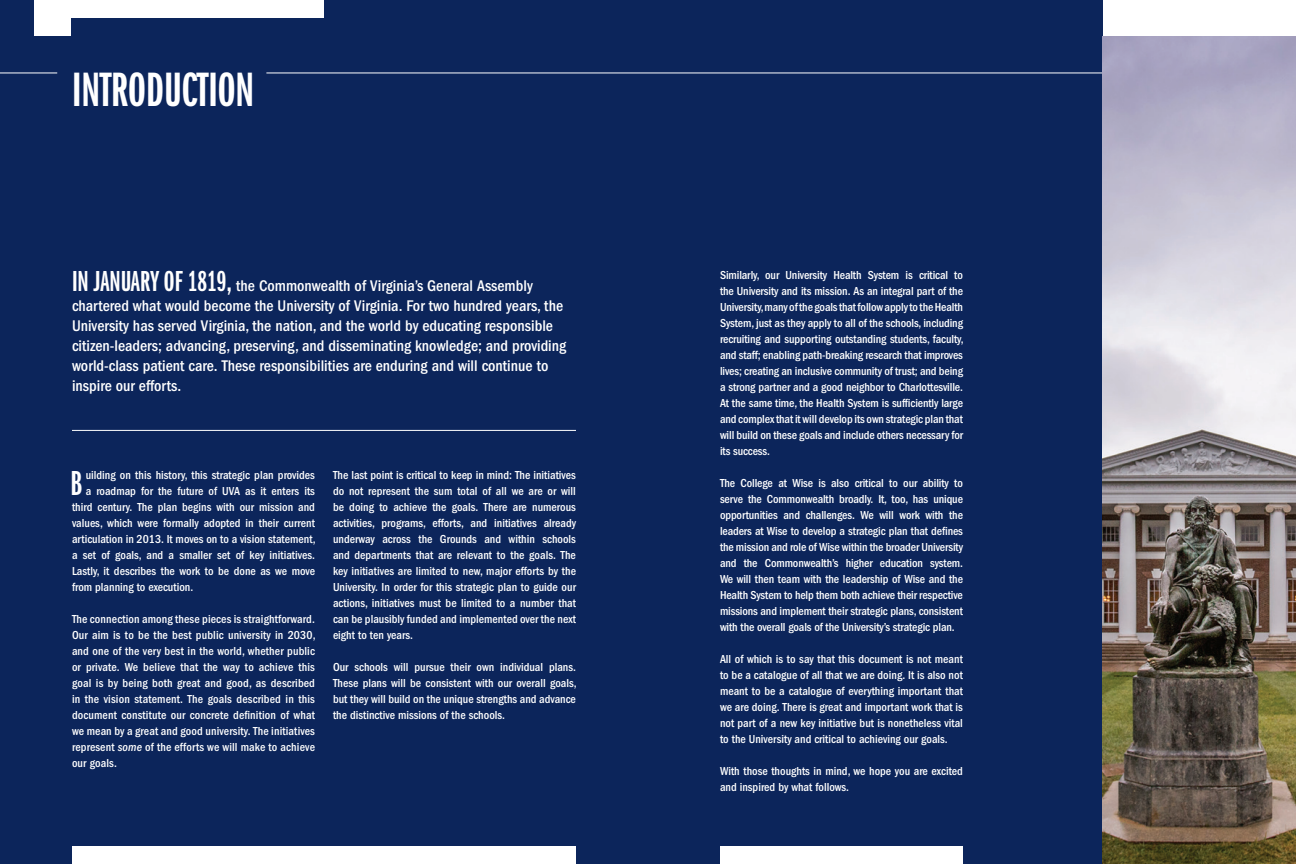
<style>
.page{position:relative;width:1296px;height:864px;background:#fff}
.page>*{position:absolute;margin:0;border:0;box-sizing:border-box;transform-origin:0 0}
.t1{font:50px "ITC Franklin Gothic Std Dm X Cp";color:#fff}
.t2{font:36px "ITC Franklin Gothic Std Dm X Cp";color:#fff}
.t3{font:500 condensed 16px/20px "ITC Franklin Gothic Std";color:#fff}
.t4{font:500 condensed 12px/16px "ITC Franklin Gothic Std";color:#fff;text-align:justify}
.s1{font-family:"ITC Franklin Gothic Std Dm X Cp";font-weight:400;font-stretch:normal;font-size:30px}
.s2{font-style:italic}
</style>
<div class="page">
<div style="left:0;top:0;width:666px;height:864px;background:#0c255b"></div>
<div style="left:72px;top:846px;width:504px;height:18px;background:#fff"></div>
<hr style="left:0;top:73px;width:57px;height:1px;background:#fff">
<div style="left:35px;top:0;width:289px;height:18px;background:#fff"></div>
<div style="left:35px;top:18px;width:36px;height:18px;background:#fff"></div>
<hr style="left:72px;top:430px;width:504px;height:1px;background:#fff">
<hr style="left:266px;top:73px;width:400px;height:1px;background:#fff">
<div style="left:630px;top:0;width:472px;height:864px;background:#0c255b"></div>
<div style="left:720px;top:846px;width:243px;height:18px;background:#fff"></div>
<hr style="left:630px;top:73px;width:666px;height:1px;background:#fff">
<img style="left:1102px;top:36px;width:194px;height:828px">
<p class="t1" style="left:72px;top:63px;width:184px">INTRODUCTION</p>
<p class="t3" style="left:72px;top:276px;width:496px"><span class="s1">IN JANUARY OF 1819,</span> the Commonwealth of Virginia’s General Assembly chartered what would become the University of Virginia. For two hundred years, the University has served Virginia, the nation, and the world by educating responsible citizen-leaders; advancing, preserving, and disseminating knowledge; and providing world-class patient care. These responsibilities are enduring and will continue to inspire our efforts.</p>
<p class="t4" style="left:720px;top:267px;width:245px">Similarly, our University Health System is critical to the University and its mission. As an integral part of the University, many of the goals that follow apply to the Health System, just as they apply to all of the schools, including recruiting and supporting outstanding students, faculty, and staff; enabling path-breaking research that improves lives; creating an inclusive community of trust; and being a strong partner and a good neighbor to Charlottesville.<br>At the same time, the Health System is sufficiently large and complex that it will develop its own strategic plan that will build on these goals and include others necessary for its success.</p>
<p class="t4" style="left:720px;top:475px;width:245px">The College at Wise is also critical to our ability to serve the Commonwealth broadly. It, too, has unique opportunities and challenges. We will work with the leaders at Wise to develop a strategic plan that defines the mission and role of Wise within the broader University and the Commonwealth’s higher education system.<br>We will then team with the leadership of Wise and the Health System to help them both achieve their respective missions and implement their strategic plans, consistent with the overall goals of the University’s strategic plan.</p>
<p class="t4" style="left:720px;top:651px;width:245px">All of which is to say that this document is not meant to be a catalogue of all that we are doing. It is also not meant to be a catalogue of everything important that we are doing. There is great and important work that is not part of a new key initiative but is nonetheless vital to the University and critical to achieving our goals.</p>
<p class="t4" style="left:720px;top:763px;width:245px">With those thoughts in mind, we hope you are excited and inspired by what follows.</p>
<p class="t2" style="left:70px;top:464px;width:13px">B</p>
<p class="t4" style="left:86px;top:468px;width:231px">uilding on this history, this strategic plan provides</p>
<p class="t4" style="left:333px;top:468px;width:245px">The last point is critical to keep in mind: The initiatives do not represent the sum total of all we are or will be doing to achieve the goals. There are numerous activities, programs, efforts, and initiatives already underway across the Grounds and within schools and departments that are relevant to the goals. The key initiatives are limited to new, major efforts by the University. In order for this strategic plan to guide our actions, initiatives must be limited to a number that can be plausibly funded and implemented over the next eight to ten years.</p>
<p class="t4" style="left:333px;top:660px;width:245px">Our schools will pursue their own individual plans.<br>These plans will be consistent with our overall goals, but they will build on the unique strengths and advance the distinctive missions of the schools.</p>
<p class="t4" style="left:86px;top:484px;width:231px">a roadmap for the future of UVA as it enters its</p>
<p class="t4" style="left:72px;top:500px;width:245px">third century. The plan begins with our mission and</p>
<p class="t4" style="left:72px;top:516px;width:245px">values, which were formally adopted in their current</p>
<p class="t4" style="left:72px;top:532px;width:245px">articulation in 2013. It moves on to a vision statement,</p>
<p class="t4" style="left:72px;top:548px;width:245px">a set of goals, and a smaller set of key initiatives.</p>
<p class="t4" style="left:72px;top:564px;width:245px">Lastly, it describes the work to be done as we move</p>
<p class="t4" style="left:72px;top:580px;width:123px">from planning to execution.</p>
<p class="t4" style="left:72px;top:612px;width:245px">The connection among these pieces is straightforward.<br>Our aim is to be the best public university in 2030, and one of the very best in the world, whether public or private. We believe that the way to achieve this goal is by being both great and good, as described in the vision statement. The goals described in this document constitute our concrete definition of what we mean by a great and good university. The initiatives represent <span class="s2">some</span> of the efforts we will make to achieve our goals.</p>
</div>
